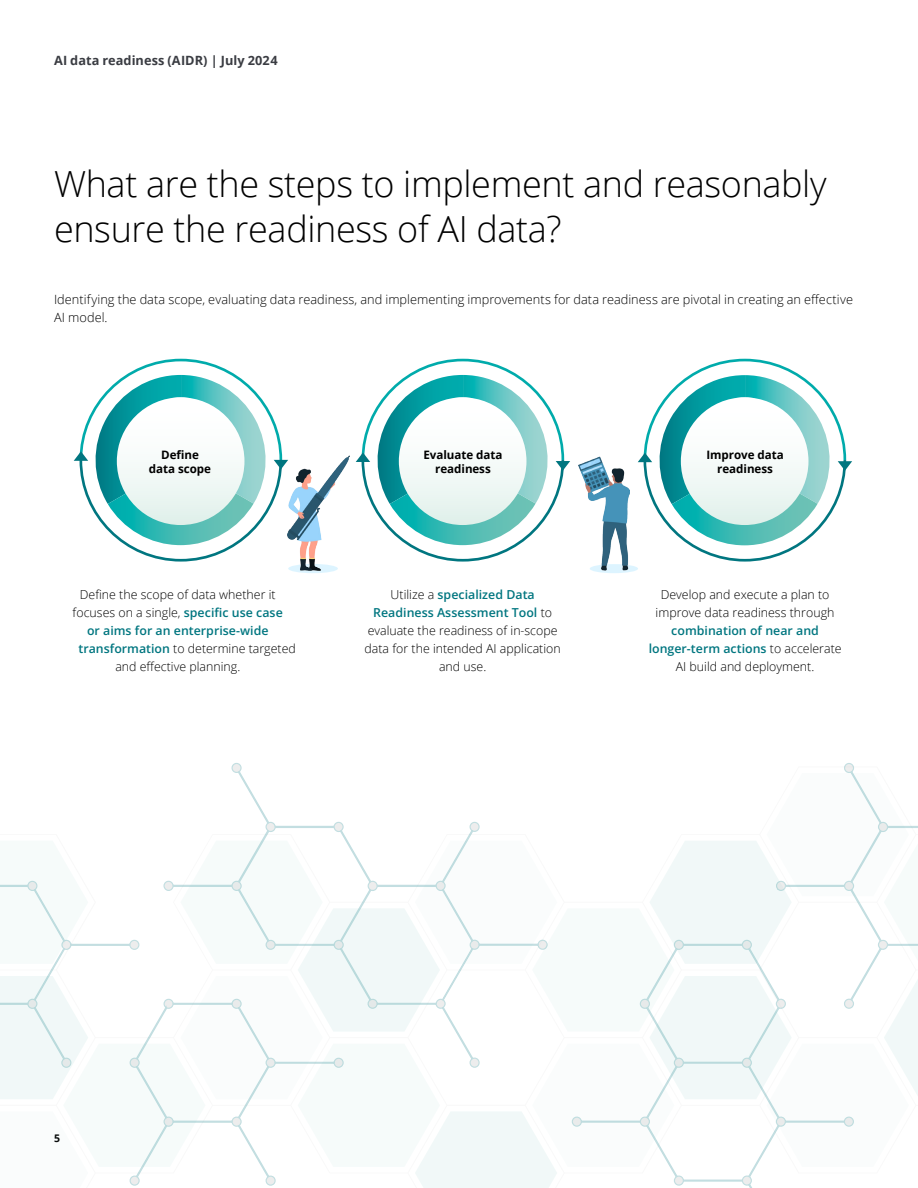
<style>
.page{position:relative;width:918px;height:1188px;background:#fff}
.page>*{position:absolute;margin:0;border:0;box-sizing:border-box;transform-origin:0 0}
.t1{font:300 36px/45px "Open Sans";letter-spacing:-.01em;color:#000}
.t2{font:300 12.75px/18px "Open Sans";letter-spacing:.005em;color:#000}
.t3{font:700 12.75px "Open Sans";letter-spacing:.005em;color:#3a3c42}
.t4{font:300 12.45px/17.9px "Open Sans";color:#000;text-align:center}
.t5{font:12.45px/17.9px "Open Sans";color:#007680;text-align:center}
.t6{font:700 11.55px/14px "Open Sans";letter-spacing:-.005em;color:#000;text-align:center}
.t7{font:700 10.5px "Open Sans";color:#000}
.s1{font-weight:400;color:#007680}
.s2{font-weight:300;color:#000}
</style>
<div class="page">
<svg style="left:74px;top:359px;width:213px;height:203px"></svg>
<svg style="left:356px;top:359px;width:214px;height:203px"></svg>
<svg style="left:638px;top:359px;width:214px;height:203px"></svg>
<svg style="left:288px;top:564px;width:50px;height:9px"></svg>
<img style="left:287px;top:456px;width:62px;height:114px">
<div style="left:590px;top:564px;width:48px;height:9px;background:#ddf4ff;border-radius:50%"></div>
<img style="left:579px;top:457px;width:51px;height:114px">
<svg style="left:0;top:763px;width:918px;height:425px"></svg>
<p class="t3" style="left:54px;top:51px;width:225px">AI data readiness (AIDR) | July 2024</p>
<h1 class="t1" style="left:54px;top:160px;width:774px">What are the steps to implement and reasonably ensure the readiness of AI data?</h1>
<p class="t2" style="left:54px;top:290px;width:801px">Identifying the data scope, evaluating data readiness, and implementing improvements for data readiness are pivotal in creating an effective<br>AI model.</p>
<p class="t6" style="left:149px;top:447px;width:64px">Define data scope</p>
<p class="t6" style="left:423px;top:447px;width:81px">Evaluate data readiness</p>
<p class="t6" style="left:706px;top:447px;width:79px">Improve data readiness</p>
<p class="t4" style="left:80px;top:586px;width:197px">Define the scope of data whether it</p>
<p class="t4" style="left:73px;top:604px;width:212px">focuses on a single, <span class="s1">specific use case</span></p>
<p class="t5" style="left:87px;top:621px;width:183px">or aims for an enterprise-wide</p>
<p class="t4" style="left:78px;top:639px;width:219px"><span class="s1">transformation</span> to determine targeted</p>
<p class="t4" style="left:115px;top:657px;width:127px">and effective planning.</p>
<p class="t4" style="left:364px;top:586px;width:198px">Utilize a <span class="s1">specialized Data<br>Readiness Assessment Tool</span> to evaluate the readiness of in-scope data for the intended AI application and use.</p>
<p class="t4" style="left:656px;top:585px;width:180px">Develop and execute a plan to improve data readiness through</p>
<p class="t5" style="left:649px;top:621px;width:194px">combination of near and longer-term actions <span class="s2">to accelerate<br>AI build and deployment.</span></p>
<p class="t7" style="left:54px;top:1131px;width:7px">5</p>
</div>
